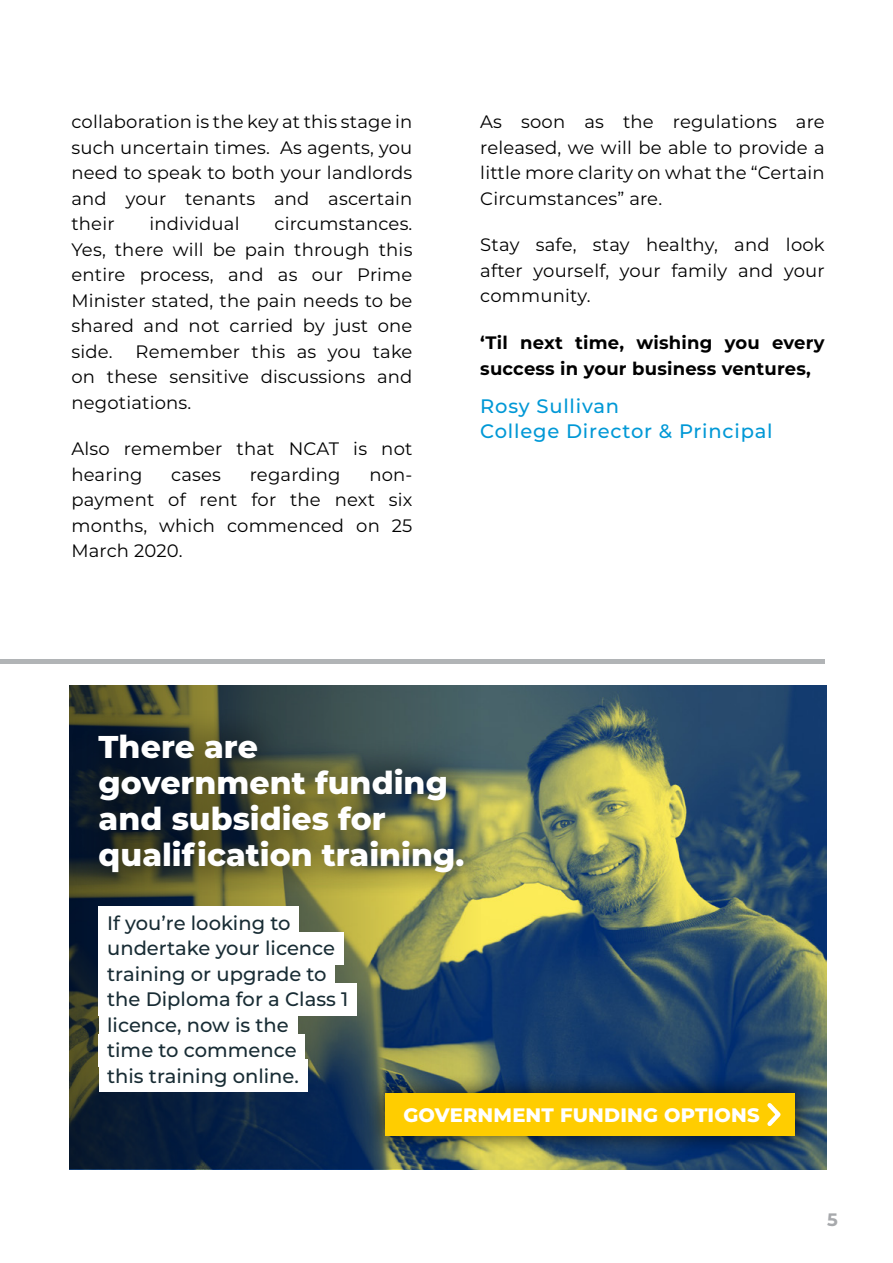
<style>
.page{position:relative;width:893px;height:1263px;background:#fff}
.page>*{position:absolute;margin:0;border:0;box-sizing:border-box;transform-origin:0 0}
.t1{font:800 31.5px/36px "Montserrat";color:#fff}
.t2{font:500 19.5px/25.5px "Montserrat";color:#182c34}
.t3{font:500 19.5px/25.5px "Montserrat";letter-spacing:.04em;color:#0098d6}
.t4{font:800 19.5px "Montserrat";letter-spacing:.01em;color:#fff}
.t5{font:18px/25.5px "Montserrat";letter-spacing:.01em;color:#000;text-align:justify}
.t6{font:700 18px/25.5px "Montserrat";letter-spacing:.01em;color:#000}
.t7{font:700 18px "Montserrat";color:#a7a9ac}
</style>
<div class="page">
<img style="left:480px;top:685px;width:346px;height:484px">
<svg style="left:69px;top:685px;width:411px;height:484px;background:#3b4c4a"></svg>
<hr style="left:0;top:659px;width:825px;height:4px;background:#b1b4b6">
<div style="left:68px;top:703px;width:426px;height:201px;background:#000;opacity:.75"></div>
<div style="left:366px;top:1074px;width:449px;height:81px;background:#000;opacity:.75"></div>
<div style="left:385px;top:1093px;width:410px;height:43px;background:#ffcd00"></div>
<svg style="left:767px;top:1103px;width:14px;height:23px"></svg>
<div style="left:99px;top:906px;width:200px;height:33px;background:#fff"></div>
<div style="left:99px;top:932px;width:245px;height:32px;background:#fff"></div>
<div style="left:99px;top:957px;width:236px;height:33px;background:#fff"></div>
<div style="left:99px;top:983px;width:258px;height:32px;background:#fff"></div>
<div style="left:99px;top:1008px;width:198px;height:33px;background:#fff"></div>
<div style="left:99px;top:1034px;width:206px;height:32px;background:#fff"></div>
<div style="left:99px;top:1059px;width:208px;height:33px;background:#fff"></div>
<p class="t5" style="left:71px;top:108px;width:343px">collaboration is the key at this stage in such uncertain times. As agents, you need to speak to both your landlords and your tenants and ascertain their</p>
<p class="t5" style="left:71px;top:210px;width:343px;text-indent:203px">circumstances.<br>Yes, there will be pain through this entire process, and as our Prime Minister stated, the pain needs to be shared and not carried by just one side.</p>
<p class="t5" style="left:149px;top:210px;width:92px">individual</p>
<p class="t5" style="left:71px;top:338px;width:343px;text-indent:64px">Remember this as you take on these sensitive discussions and negotiations.</p>
<p class="t5" style="left:71px;top:436px;width:342px">Also remember that NCAT is not hearing</p>
<p class="t5" style="left:171px;top:461px;width:51px">cases</p>
<p class="t5" style="left:250px;top:461px;width:92px">regarding</p>
<p class="t5" style="left:71px;top:461px;width:343px;text-indent:298px">non&shy;payment of rent for the next six months, which commenced on 25<br>March 2020.</p>
<p class="t5" style="left:480px;top:108px;width:346px">As soon as the regulations are released, we will be able to provide a little more clarity on what the “Certain Circumstances” are.</p>
<p class="t5" style="left:480px;top:232px;width:346px">Stay safe, stay healthy, and look after yourself, your family and your community.</p>
<p class="t6" style="left:480px;top:329px;width:346px">‘Til next time, wishing you every success in your business ventures,</p>
<p class="t3" style="left:480px;top:392px;width:294px">Rosy Sullivan<br>College Director &amp; Principal</p>
<h1 class="t1" style="left:99px;top:727px;width:367px">There are government funding and subsidies for qualification training.</h1>
<p class="t2" style="left:107px;top:909px;width:243px">If you’re looking to undertake your licence training or upgrade to the Diploma for a Class 1 licence, now is the<br>time to commence<br>this training online.</p>
<p class="t4" style="left:403px;top:1101px;width:358px">GOVERNMENT FUNDING OPTIONS</p>
<p class="t7" style="left:827px;top:1207px;width:12px">5</p>
</div>
